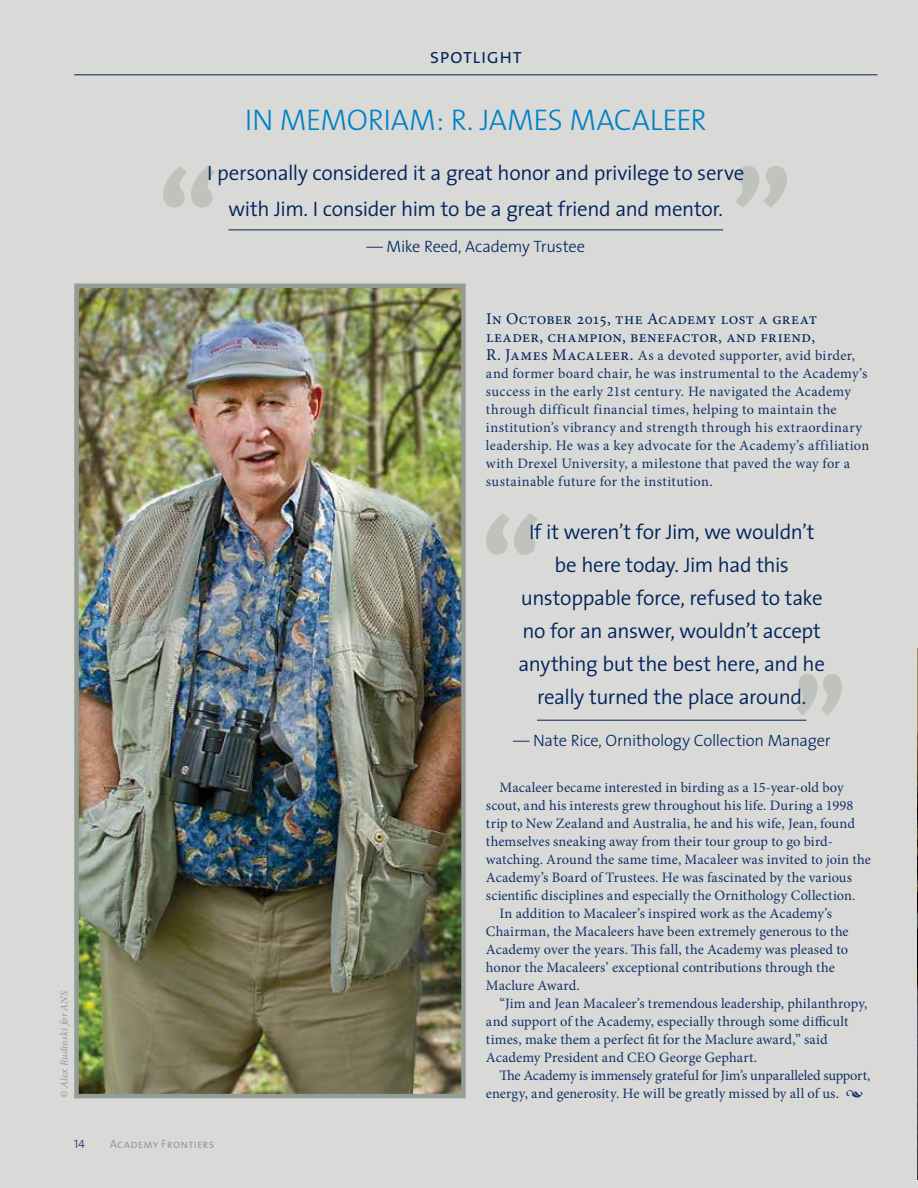
<style>
.page{position:relative;width:918px;height:1188px;background:#d9dad7}
.page>*{position:absolute;margin:0;border:0;box-sizing:border-box;transform-origin:0 0}
.t1{font:300 30px "The Sans";letter-spacing:-.02em;color:#0081c6}
.t2{font:300 21px/33px "The Sans";letter-spacing:-.015em;color:#00245d;text-align:center}
.t3{font:21px "The Sans Semi Light Caps";letter-spacing:.01em;color:#00245d}
.t4{font:16.5px/18px "Minion Pro";letter-spacing:.025em;color:#00245d}
.t5{font:300 16.5px "The Sans";letter-spacing:-.015em;color:#00245d}
.t6{font:14.4px/18px "Minion Pro";letter-spacing:.005em;color:#123268}
.t7{font:12px "The Sans Semi Light Caps";letter-spacing:.015em;color:#939598}
.t8{font:12px "The Sans Semi Light Caps";color:#2a4074}
.t9{font:italic 10.5px "Minion Pro";color:#939598}
.s1{font-size:16.5px;color:#00245d}
.s2{font-style:italic;font-size:16.5px}
</style>
<div class="page">
<hr style="left:74px;top:74px;width:804px;height:1px;background:#00245d">
<img style="left:79px;top:289px;width:382px;height:804px">
<div style="left:74px;top:284px;width:392px;height:814px;border:4px solid #949d95"></div>
<img style="left:917px;top:648px;width:1px;height:532px">
<svg style="left:163px;top:166px;width:52px;height:42px"></svg>
<svg style="left:736px;top:166px;width:51px;height:42px"></svg>
<svg style="left:486px;top:513px;width:51px;height:42px"></svg>
<svg style="left:797px;top:674px;width:45px;height:41px"></svg>
<hr style="left:537px;top:720px;width:269px;height:1px;background:#00245d">
<hr style="left:229px;top:230px;width:494px;height:1px;background:#00245d">
<h2 class="t3" style="left:430px;top:39px;width:93px">spotlight</h2>
<h1 class="t1" style="left:245px;top:95px;width:463px">IN MEMORIAM: R. JAMES MACALEER</h1>
<h2 class="t2" style="left:207px;top:154px;width:539px;line-height:36px">I personally considered it a great honor and privilege to serve with Jim. I consider him to be a great friend and mentor.</h2>
<p class="t5" style="left:367px;top:233px;width:220px">— Mike Reed, Academy Trustee</p>
<p class="t4" style="left:486px;top:310px;width:333px">In October 2015, the Academy lost a great leader, champion, benefactor, and friend,</p>
<p class="t6" style="left:486px;top:346px;width:385px"><span class="s1">R. James Macaleer.</span> As a devoted supporter, avid birder, and former board chair, he was instrumental to the Academy’s success in the early 21st century. He navigated the Academy through difficult financial times, helping to maintain the institution’s vibrancy and strength through his extraordinary leadership. He was a key advocate for the Academy’s affiliation with Drexel University, a milestone that paved the way for a sustainable future for the institution.</p>
<p class="t9" style="left:57px;top:1098px;width:108px;rotate:-90deg">© Alex Rudinski for ANS</p>
<p class="t8" style="left:74px;top:1134px;width:12px">14</p>
<p class="t7" style="left:110px;top:1134px;width:106px">Academy Frontiers</p>
<h2 class="t2" style="left:519px;top:514px;width:308px">If it weren’t for Jim, we wouldn’t be here today. Jim had this unstoppable force, refused to take no for an answer, wouldn’t accept anything but the best here, and he really turned the place around.</h2>
<p class="t5" style="left:513px;top:726px;width:319px">— Nate Rice, Ornithology Collection Manager</p>
<p class="t6" style="left:499px;top:778px;width:346px">Macaleer became interested in birding as a 15-year-old boy</p>
<p class="t6" style="left:486px;top:796px;width:369px">scout, and his interests grew throughout his life. During a 1998</p>
<p class="t6" style="left:486px;top:814px;width:371px">trip to New Zealand and Australia, he and his wife, Jean, found</p>
<p class="t6" style="left:486px;top:832px;width:348px">themselves sneaking away from their tour group to go bird-</p>
<p class="t6" style="left:486px;top:850px;width:387px">watching. Around the same time, Macaleer was invited to join the</p>
<p class="t6" style="left:486px;top:868px;width:368px">Academy’s Board of Trustees. He was fascinated by the various</p>
<p class="t6" style="left:486px;top:886px;width:371px">scientific disciplines and especially the Ornithology Collection.</p>
<p class="t6" style="left:499px;top:904px;width:334px">In addition to Macaleer’s inspired work as the Academy’s</p>
<p class="t6" style="left:486px;top:922px;width:364px">Chairman, the Macaleers have been extremely generous to the</p>
<p class="t6" style="left:486px;top:940px;width:364px">Academy over the years. This fall, the Academy was pleased to</p>
<p class="t6" style="left:486px;top:958px;width:350px">honor the Macaleers’ exceptional contributions through the</p>
<p class="t6" style="left:486px;top:976px;width:95px">Maclure Award.</p>
<p class="t6" style="left:499px;top:994px;width:370px">“Jim and Jean Macaleer’s tremendous leadership, philanthropy,</p>
<p class="t6" style="left:486px;top:1012px;width:364px">and support of the Academy, especially through some difficult</p>
<p class="t6" style="left:486px;top:1030px;width:343px">times, make them a perfect fit for the Maclure award,” said</p>
<p class="t6" style="left:486px;top:1048px;width:273px">Academy President and CEO George Gephart.</p>
<p class="t6" style="left:499px;top:1066px;width:372px">The Academy is immensely grateful for Jim’s unparalleled support,</p>
<p class="t6" style="left:486px;top:1084px;width:379px">energy, and generosity. He will be greatly missed by all of us. <span class="s2">•</span></p>
</div>
